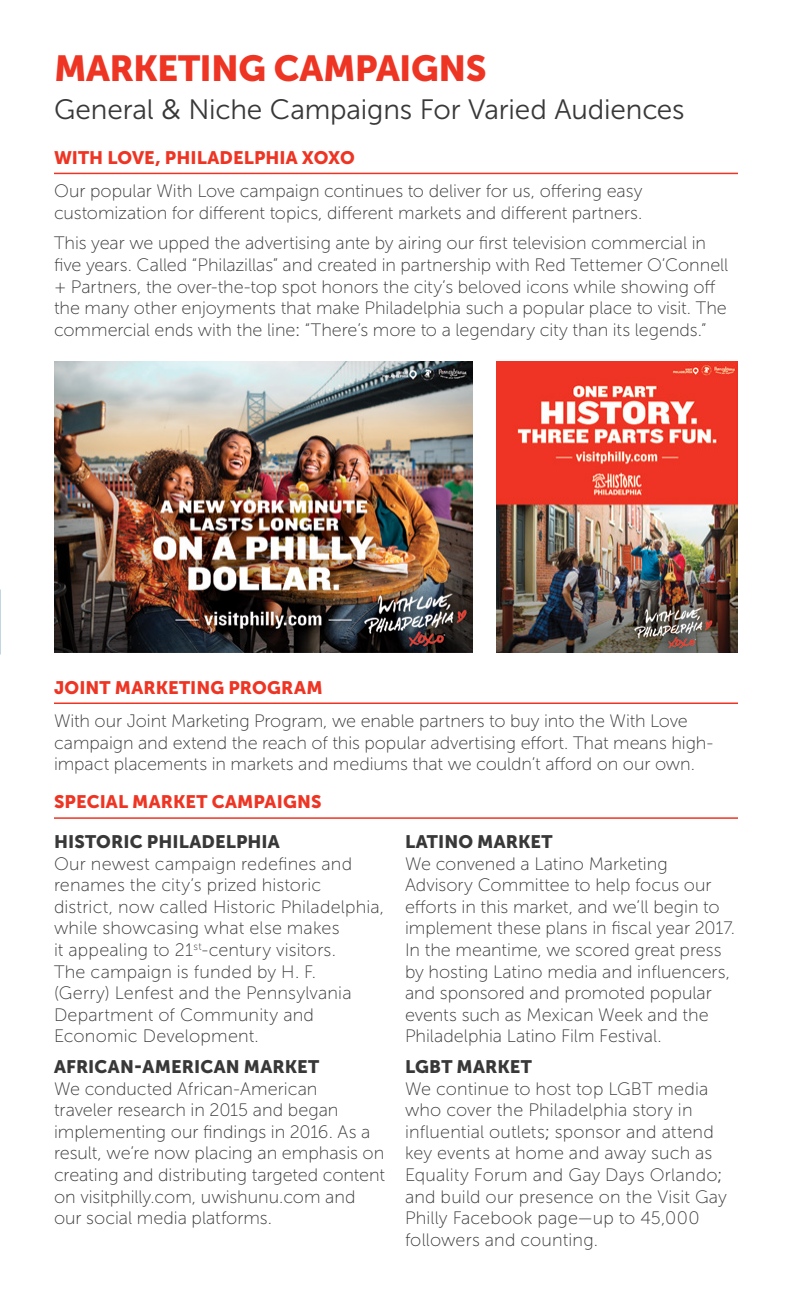
<style>
.page{position:relative;width:792px;height:1296px;background:#fff}
.page>*{position:absolute;margin:0;border:0;box-sizing:border-box;transform-origin:0 0}
.t1{font:36px "Museo Sans 900";letter-spacing:-.015em;color:#ee3524}
.t2{font:28px "Museo Sans 300";letter-spacing:-.005em;color:#383839}
.t3{font:18px/21.6px "Museo Sans 100";color:#383839}
.t4{font:18px "Museo Sans 900";letter-spacing:.005em;color:#ee3524}
.t5{font:18px "Museo Sans 900";letter-spacing:.005em;color:#383839}
.s1{font-family:"Gotham"}
.s2{font-family:"Museo Sans 300"}
</style>
<div class="page">
<img style="left:54px;top:362px;width:418px;height:290px">
<img style="left:496px;top:362px;width:242px;height:290px">
<hr style="left:54px;top:817px;width:684px;height:2px;background:#ee3524">
<hr style="left:54px;top:173px;width:684px;height:1px;background:#ee3524">
<hr style="left:54px;top:703px;width:684px;height:1px;background:#ee3524">
<h1 class="t1" style="left:54px;top:48px;width:434px">MARKETING CAMPAIGNS</h1>
<h2 class="t2" style="left:54px;top:94px;width:632px">General <span class="s1">&amp;</span> Niche Campaigns For Varied Audiences</h2>
<p class="t4" style="left:54px;top:147px;width:302px">WITH LOVE, PHILADELPHIA XOXO</p>
<p class="t3" style="left:54px;top:180px;width:590px">Our popular With Love campaign continues to deliver for us, offering easy customization for different topics, different markets and different partners.</p>
<p class="t3" style="left:54px;top:233px;width:676px">This year we upped the advertising ante by airing our first television commercial in five years. Called “Philazillas” and created in partnership with Red Tettemer O’Connell + Partners, the over-the-top spot honors the city’s beloved icons while showing off the many other enjoyments that make Philadelphia such a popular place to visit. The commercial ends with the line<span class="s2">:</span> “There’s more to a legendary city than its legends.”</p>
<p class="t4" style="left:54px;top:677px;width:270px">JOINT MARKETING PROGRAM</p>
<p class="t3" style="left:54px;top:710px;width:661px">With our Joint Marketing Program, we enable partners to buy into the With Love campaign and extend the reach of this popular advertising effort. That means high&shy;impact placements in markets and mediums that we couldn’t afford on our own.</p>
<p class="t4" style="left:54px;top:792px;width:269px">SPECIAL MARKET CAMPAIGNS</p>
<p class="t5" style="left:54px;top:831px;width:227px">HISTORIC PHILADELPHIA</p>
<p class="t3" style="left:54px;top:853px;width:332px">Our newest campaign redefines and renames the city’s prized historic district, now called Historic Philadelphia, while showcasing what else makes<br>it appealing to 21<sup>st</sup>-century visitors.<br>The campaign is funded by H. F.<br>(Gerry) Lenfest and the Pennsylvania Department of Community and Economic Development.</p>
<p class="t5" style="left:54px;top:1056px;width:267px">AFRICAN-AMERICAN MARKET</p>
<p class="t3" style="left:54px;top:1078px;width:333px">We conducted African-American<br>traveler research in 2015 and began implementing our findings in 2016. As a result, we’re now placing an emphasis on creating and distributing targeted content on visitphilly.com, uwishunu.com and our social media platforms.</p>
<p class="t5" style="left:405px;top:831px;width:149px">LATINO MARKET</p>
<p class="t3" style="left:405px;top:853px;width:332px">We convened a Latino Marketing Advisory Committee to help focus our efforts in this market, and we’ll begin to implement these plans in fiscal year 2017.<br>In the meantime, we scored great press by hosting Latino media and influencers, and sponsored and promoted popular events such as Mexican Week and the Philadelphia Latino Film Festival.</p>
<p class="t5" style="left:405px;top:1056px;width:128px">LGBT MARKET</p>
<p class="t3" style="left:405px;top:1078px;width:323px">We continue to host top LGBT media who cover the Philadelphia story in influential outlets<span class="s2">;</span> sponsor and attend key events at home and away such as Equality Forum and Gay Days Orlando<span class="s2">; </span>and build our presence on the Visit Gay Philly Facebook page—up to 45,000 followers and counting.</p>
</div>
